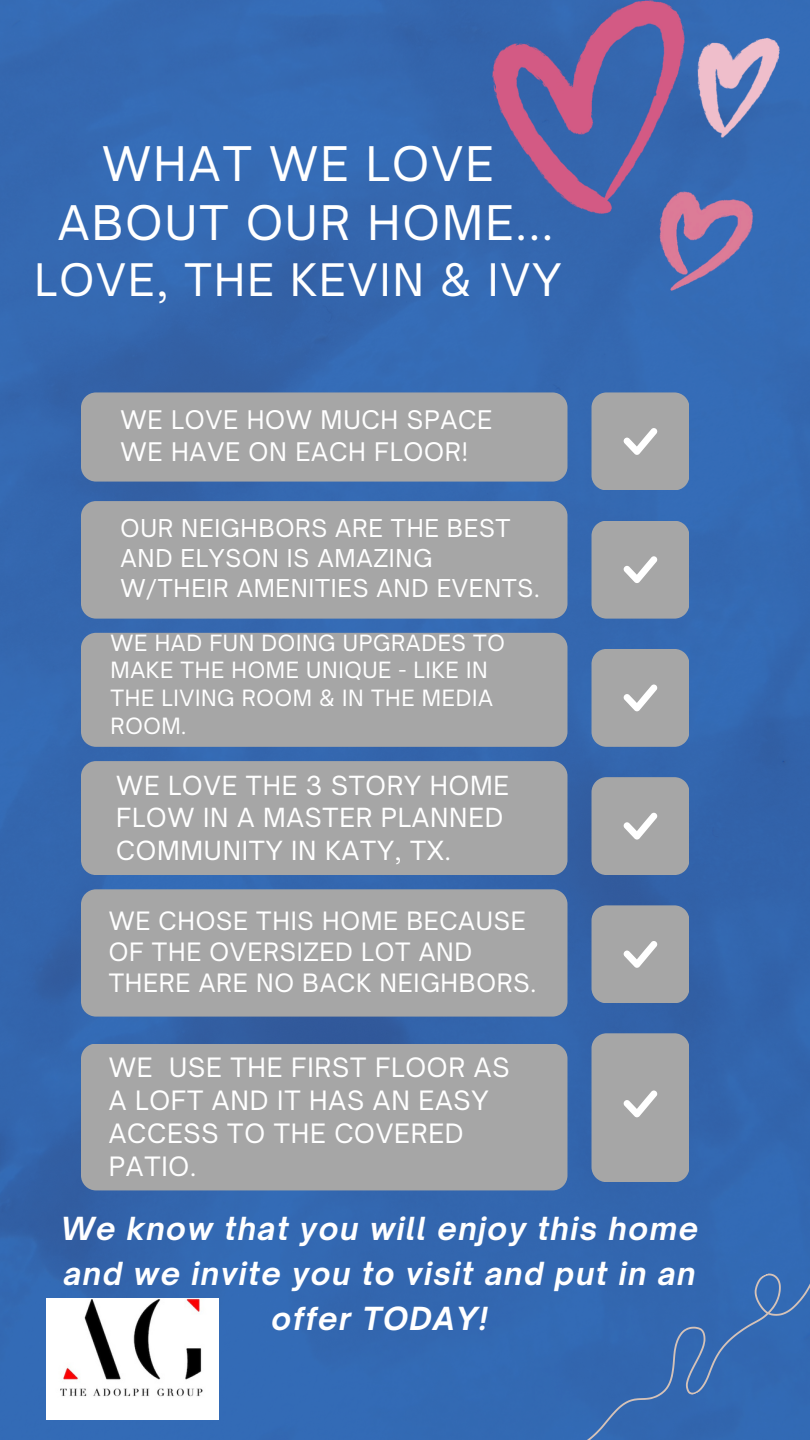
<style>
.page{position:relative;width:810px;height:1440px;background:#fff}
.page>*{position:absolute;margin:0;border:0;box-sizing:border-box;transform-origin:0 0}
.t1{font:45.6px/59.2px "Open Sauce One";letter-spacing:.05em;color:#fff;text-align:center}
.t2{font:42.9px "Open Sauce One";letter-spacing:.05em;color:#fff}
.t3{font:italic 700 30.4px/44.8px "Open Sauce One";letter-spacing:.05em;color:#fff;text-align:center}
.t4{font:25.5px/33px "Open Sauce One";letter-spacing:.03em;color:#fff}
.t5{font:25.2px/32.2px "Open Sauce One";letter-spacing:.03em;color:#fff}
.t6{font:24.5px/31.2px "Open Sauce One";letter-spacing:.03em;color:#fff}
.t7{font:24.2px/30.8px "Open Sauce One";letter-spacing:.03em;color:#fff}
.t8{font:23.5px/30px "Open Sauce One";letter-spacing:.03em;color:#fff}
.t9{font:21.4px/27.8px "Open Sauce One";letter-spacing:.03em;color:#fff}
</style>
<div class="page">
<img style="left:0;top:0;width:810px;height:1440px">
<div style="left:81px;top:392px;width:487px;height:90px;background:#a6a6a6;border-radius:15px"></div>
<div style="left:81px;top:501px;width:487px;height:118px;background:#a6a6a6;border-radius:15px"></div>
<div style="left:81px;top:633px;width:486px;height:114px;background:#a6a6a6;border-radius:15px"></div>
<div style="left:81px;top:761px;width:487px;height:114px;background:#a6a6a6;border-radius:15px"></div>
<div style="left:81px;top:889px;width:487px;height:128px;background:#a6a6a6;border-radius:15px"></div>
<div style="left:81px;top:1044px;width:486px;height:146px;background:#a6a6a6;border-radius:15px"></div>
<div style="left:592px;top:392px;width:97px;height:98px;background:#a6a6a6"></div>
<div style="left:592px;top:521px;width:97px;height:98px;background:#a6a6a6"></div>
<div style="left:592px;top:649px;width:97px;height:98px;background:#a6a6a6"></div>
<div style="left:592px;top:777px;width:97px;height:98px;background:#a6a6a6"></div>
<div style="left:592px;top:905px;width:97px;height:98px;background:#a6a6a6"></div>
<div style="left:592px;top:1033px;width:97px;height:149px;background:#a6a6a6"></div>
<div style="left:524px;top:1250px;width:286px;height:190px;background:#3268b2"></div>
<img style="left:47px;top:1298px;width:171px;height:122px">
<img style="left:493px;top:0;width:286px;height:291px">
<p class="t1" style="left:58px;top:134px;width:497px">WHAT WE LOVE<br>ABOUT OUR HOME...</p>
<p class="t2" style="left:35px;top:253px;width:528px">LOVE, THE KEVIN &amp; IVY</p>
<h3 class="t6" style="left:121px;top:404px;width:373px">WE LOVE HOW MUCH SPACE<br>WE HAVE ON EACH FLOOR!</h3>
<p class="t8" style="left:121px;top:513px;width:421px">OUR NEIGHBORS ARE THE BEST<br>AND ELYSON IS AMAZING<br>W/THEIR AMENITIES AND EVENTS.</p>
<h3 class="t9" style="left:111px;top:629px;width:396px">WE HAD FUN DOING UPGRADES TO<br>MAKE THE HOME UNIQUE - LIKE IN<br>THE LIVING ROOM &amp; IN THE MEDIA<br>ROOM.</h3>
<p class="t5" style="left:116px;top:769px;width:394px">WE LOVE THE 3 STORY HOME<br>FLOW IN A MASTER PLANNED<br>COMMUNITY IN KATY, TX.</p>
<p class="t7" style="left:109px;top:905px;width:429px">WE CHOSE THIS HOME BECAUSE<br>OF THE OVERSIZED LOT AND<br>THERE ARE NO BACK NEIGHBORS.</p>
<p class="t4" style="left:109px;top:1051px;width:402px">WE USE THE FIRST FLOOR AS<br>A LOFT AND IT HAS AN EASY<br>ACCESS TO THE COVERED<br>PATIO.</p>
<h3 class="t3" style="left:61px;top:1206px;width:639px">We know that you will enjoy this home and we invite you to visit and put in an offer TODAY!</h3>
</div>
